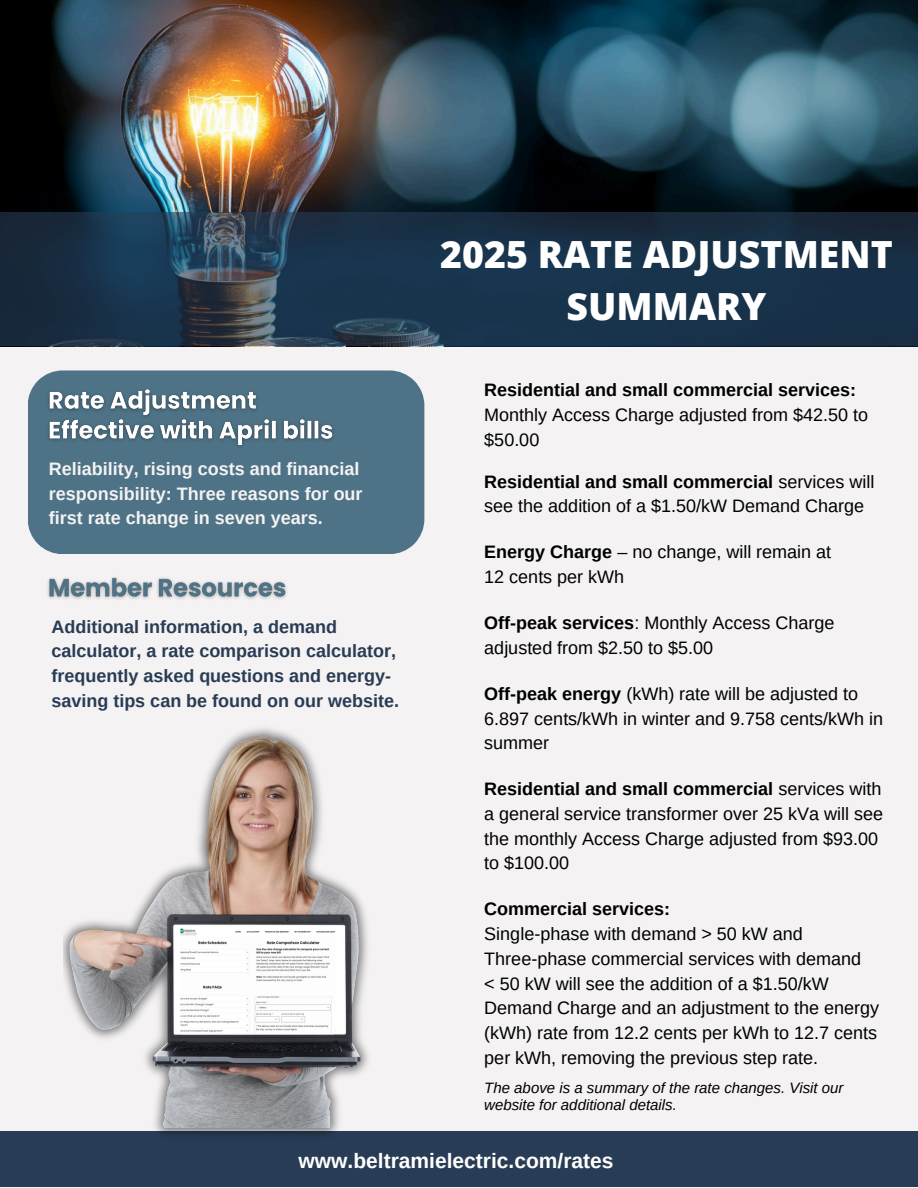
<style>
.page{position:relative;width:918px;height:1188px;background:#f4f2f2}
.page>*{position:absolute;margin:0;border:0;box-sizing:border-box;transform-origin:0 0}
.t1{font:800 37.5px/51.8px "Open Sans";color:#fff;text-align:center}
.t2{font:700 21px "Arimo";color:#fff}
.t3{font:18px/24.8px "Arimo";color:#000}
.t4{font:700 18px/24.8px "Arimo";color:#283c55}
.t5{font:700 18px/24.8px "Arimo";color:#f4f2f2}
.t6{font:italic 15px/16.8px "Arimo";color:#000}
.s1{font-weight:700}
</style>
<div class="page">
<img style="left:0;top:0;width:918px;height:213px">
<svg style="left:0;top:213px;width:918px;height:133px;background:#1c344a"></svg>
<div style="left:0;top:1131px;width:918px;height:56px;background:#283c55"></div>
<img style="left:63px;top:728px;width:306px;height:406px">
<img style="left:180px;top:928px;width:155px;height:106px;border-radius:2px">
<div style="left:28px;top:370px;width:396px;height:184px;background:#4e7387"></div>
<img style="left:43px;top:382px;width:298px;height:72px">
<img style="left:47px;top:577px;width:240px;height:22px">
<h5 class="t1" style="left:440px;top:228px;width:454px">2025 RATE ADJUSTMENT<br>SUMMARY</h5>
<h4 class="t5" style="left:49px;top:456px;width:315px">Reliability, rising costs and financial responsibility: Three reasons for our first rate change in seven years.</h4>
<p class="t4" style="left:51px;top:614px;width:349px">Additional information, a demand calculator, a rate comparison calculator, frequently asked questions and energy&shy;saving tips can be found on our website.</p>
<p class="t3" style="left:484px;top:378px;width:385px"><span class="s1">Residential and small commercial services:<br></span>Monthly Access Charge adjusted from $42.50 to $50.00</p>
<h5 class="t3" style="left:484px;top:469px;width:392px"><span class="s1">Residential and small commercial</span> services will see the addition of a $1.50/kW Demand Charge</h5>
<h4 class="t3" style="left:484px;top:540px;width:348px"><span class="s1">Energy Charge</span> – no change, will remain at<br>12 cents per kWh</h4>
<h5 class="t3" style="left:484px;top:611px;width:352px"><span class="s1">Off-peak services</span>: Monthly Access Charge adjusted from $2.50 to $5.00</h5>
<h5 class="t3" style="left:484px;top:681px;width:400px"><span class="s1">Off-peak energy</span> (kWh) rate will be adjusted to<br>6.897 cents/kWh in winter and 9.758 cents/kWh in summer</h5>
<h1 class="t3" style="left:484px;top:777px;width:400px"><span class="s1">Residential and small commercial</span> services with a general service transformer over 25 kVa will see the monthly Access Charge adjusted from $93.00 to $100.00</h1>
<h5 class="t3" style="left:484px;top:897px;width:397px"><span class="s1">Commercial services:<br></span>Single-phase with demand &gt; 50 kW and Three-phase commercial services with demand<br>&lt; 50 kW will see the addition of a $1.50/kW Demand Charge and an adjustment to the energy (kWh) rate from 12.2 cents per kWh to 12.7 cents per kWh, removing the previous step rate.</h5>
<h5 class="t6" style="left:484px;top:1079px;width:361px">The above is a summary of the rate changes. Visit our website for additional details.</h5>
<p class="t2" style="left:299px;top:1149px;width:316px">www.beltramielectric.com/rates</p>
</div>
